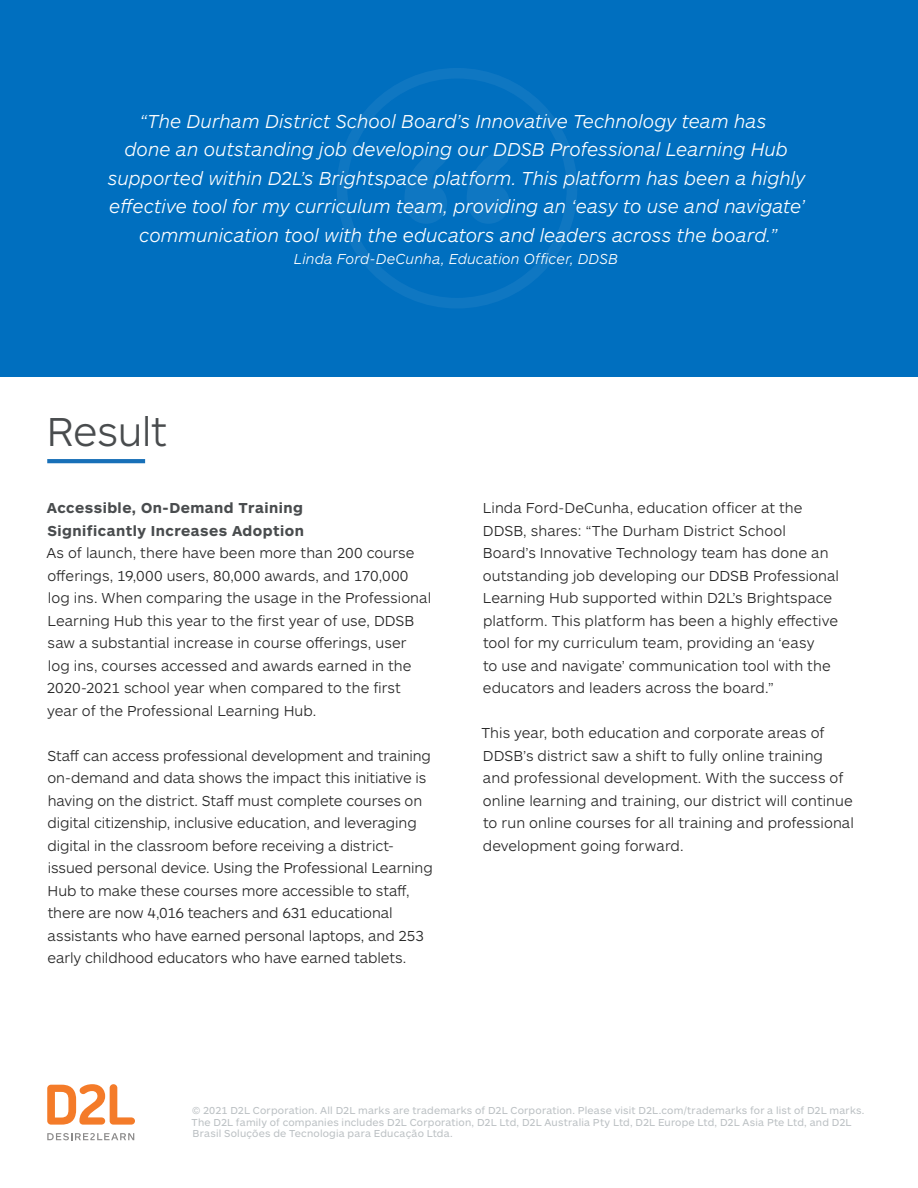
<style>
.page{position:relative;width:918px;height:1188px;background:#fff}
.page>*{position:absolute;margin:0;border:0;box-sizing:border-box;transform-origin:0 0}
.t1{font:300 42px "ARS Maquette";letter-spacing:-.01em;color:#494c4e}
.t2{font:italic 300 19.5px/28.5px "ARS Maquette";letter-spacing:-.005em;color:#fff;text-align:center}
.t3{font:300 15px/22.5px "ARS Maquette";color:#262626}
.t4{font:700 15px/22.5px "ARS Maquette";letter-spacing:.03em;color:#494c4e}
.t5{font:italic 300 15px "ARS Maquette";letter-spacing:.005em;color:#fff}
.t6{font:10.5px/11.2px "ARS Maquette";letter-spacing:.02em;color:#bbc0c3}
</style>
<div class="page">
<svg style="left:47px;top:1084px;width:88px;height:41px"></svg>
<svg style="left:47px;top:1133px;width:87px;height:7px"></svg>
<hr style="left:47px;top:459px;width:98px;height:4px;background:#1870b8">
<div style="left:0;top:0;width:918px;height:376px;background:#006fbf"></div>
<svg style="left:405px;top:150px;width:104px;height:74px"></svg>
<div style="left:337px;top:68px;width:240px;height:241px;border:11px solid #fff;border-radius:50%"></div>
<p class="t2" style="left:108px;top:106px;width:699px">“The Durham District School Board’s Innovative Technology team has<br>done an outstanding job developing our DDSB Professional Learning Hub supported within D2L’s Brightspace platform. This platform has been a highly effective tool for my curriculum team, providing an ‘easy to use and navigate’ communication tool with the educators and leaders across the board.”</p>
<p class="t5" style="left:294px;top:250px;width:326px">Linda Ford-DeCunha, Education Officer, DDSB</p>
<h1 class="t1" style="left:47px;top:404px;width:122px">Result</h1>
<p class="t4" style="left:47px;top:496px;width:259px">Accessible, On-Demand Training<br>Significantly Increases Adoption</p>
<p class="t3" style="left:46px;top:541px;width:386px">As of launch, there have been more than 200 course offerings, 19,000 users, 80,000 awards, and 170,000 log ins. When comparing the usage in the Professional Learning Hub this year to the first year of use, DDSB saw a substantial increase in course offerings, user<br>log ins, courses accessed and awards earned in the 2020-2021 school year when compared to the first year of the Professional Learning Hub.</p>
<p class="t3" style="left:47px;top:743px;width:387px">Staff can access professional development and training on-demand and data shows the impact this initiative is having on the district. Staff must complete courses on digital citizenship, inclusive education, and leveraging digital in the classroom before receiving a district&shy;issued personal device. Using the Professional Learning Hub to make these courses more accessible to staff, there are now 4,016 teachers and 631 educational assistants who have earned personal laptops, and 253 early childhood educators who have earned tablets.</p>
<p class="t3" style="left:483px;top:496px;width:358px">Linda Ford-DeCunha, education officer at the DDSB, shares: “The Durham District School Board’s Innovative Technology team has done an outstanding job developing our DDSB Professional Learning Hub supported within D2L’s Brightspace platform. This platform has been a highly effective tool for my curriculum team, providing an ‘easy<br>to use and navigate’ communication tool with the educators and leaders across the board.”</p>
<p class="t3" style="left:481px;top:721px;width:374px">This year, both education and corporate areas of DDSB’s district saw a shift to fully online training<br>and professional development. With the success of online learning and training, our district will continue to run online courses for all training and professional development going forward.</p>
<p class="t6" style="left:192px;top:1105px;width:674px">© 2021 D2L Corporation. All D2L marks are trademarks of D2L Corporation. Please visit D2L.com/trademarks for a list of D2L marks.<br>The D2L family of companies includes D2L Corporation, D2L Ltd, D2L Australia Pty Ltd, D2L Europe Ltd, D2L Asia Pte Ltd, and D2L<br>Brasil Soluções de Tecnologia para Educação Ltda.</p>
</div>
